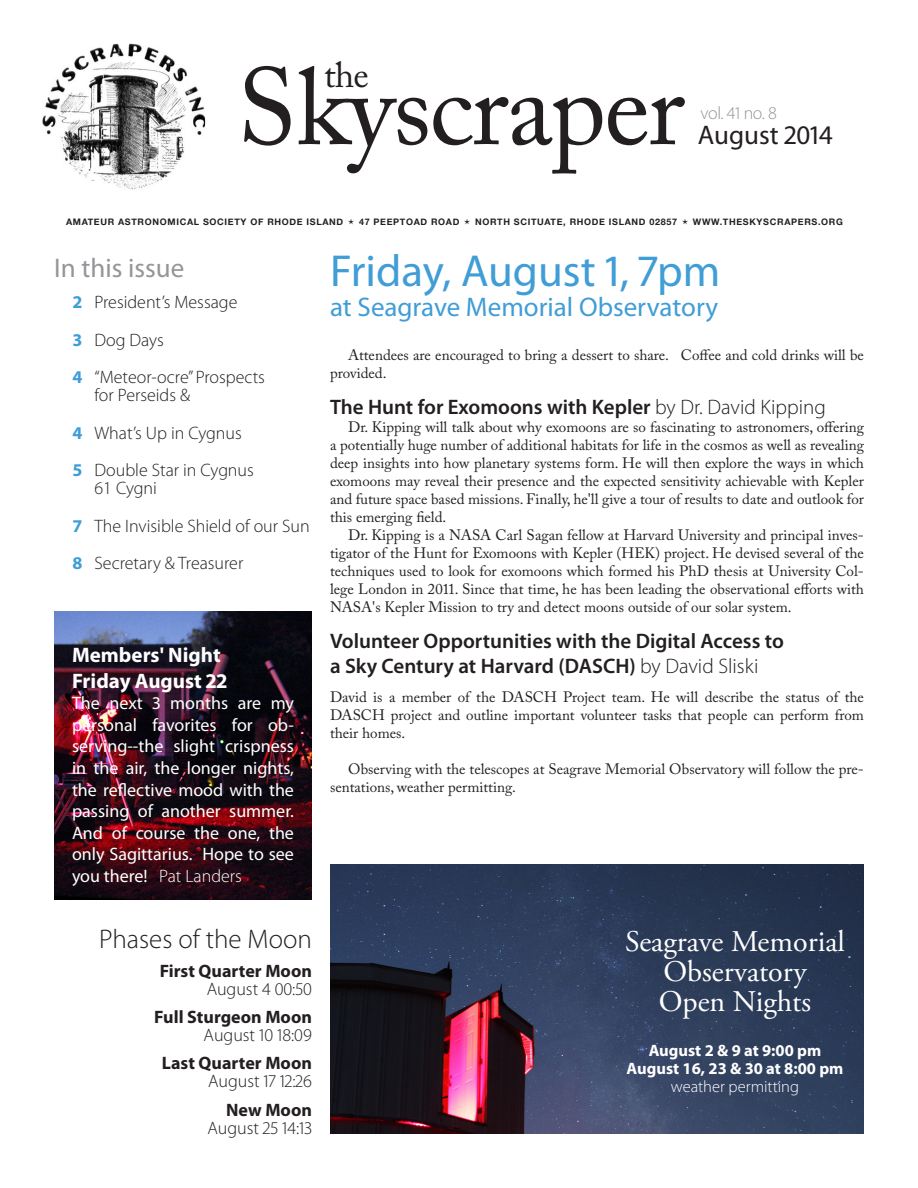
<style>
.page{position:relative;width:918px;height:1188px;background:#fff}
.page>*{position:absolute;margin:0;border:0;box-sizing:border-box;transform-origin:0 0}
.t1{font:108px "Adobe Caslon Pro";letter-spacing:-.02em;color:#231f20}
.t2{font:45px "Myriad Pro";color:#409dd6}
.t3{font:36px "Adobe Caslon Pro";color:#231f20}
.t4{font:30px/30px "Adobe Garamond Pro";color:#fff;text-align:center}
.t5{font:27px "Myriad Pro";color:#409dd6}
.t6{font:300 27px "Myriad Pro";color:#231f20}
.t7{font:27px "Myriad Pro";color:#939598}
.t8{font:27px "Myriad Pro";color:#231f20}
.t9{font:600 21px/25.2px "Myriad Pro";color:#231f20}
.t10{font:700 21px/25.2px "Myriad Pro";color:#fff}
.t11{font:18px/21.6px "Myriad Pro";color:#fff;text-align:justify}
.t12{font:300 18px/37.5px "Myriad Pro";color:#231f20}
.t13{font:700 18px "Myriad Pro";color:#231f20}
.t14{font:300 18px "Myriad Pro";letter-spacing:-.02em;color:#939598}
.t15{font:700 16.5px/18px "Myriad Pro";color:#fff;text-align:center}
.t16{font:300 16.5px "Myriad Pro";color:#fff}
.t17{font:15px/18px "Adobe Caslon Pro";color:#231f20;text-align:justify}
.t18{font:700 9px "Helvetica Neue";letter-spacing:.075em;color:#231f20}
.s1{font-weight:700;color:#409dd6}
.s2{font-weight:300}
</style>
<div class="page">
<img style="left:54px;top:612px;width:258px;height:288px">
<img style="left:42px;top:44px;width:163px;height:146px">
<img style="left:330px;top:864px;width:534px;height:270px">
<h3 class="t3" style="left:324px;top:54px;width:46px">the</h3>
<h1 class="t1" style="left:237px;top:44px;width:449px">Skyscraper</h1>
<p class="t14" style="left:700px;top:102px;width:78px">vol. 41 no. 8</p>
<h3 class="t8" style="left:698px;top:118px;width:136px">August 2014</h3>
<p class="t18" style="left:66px;top:216px;width:279px">AMATEUR ASTRONOMICAL SOCIETY OF RHODE ISLAND</p>
<p class="t18" style="left:359px;top:216px;width:102px">47 PEEPTOAD ROAD</p>
<p class="t18" style="left:475px;top:216px;width:203px">NORTH SCITUATE, RHODE ISLAND 02857</p>
<p class="t18" style="left:693px;top:216px;width:152px">WWW.THESKYSCRAPERS.ORG</p>
<h3 class="t7" style="left:54px;top:251px;width:132px">In this issue</h3>
<p class="t12" style="left:73px;top:283px;width:194px"><span class="s1">2</span> President’s Message<br><span class="s1">3</span> Dog Days<br><span class="s1">4</span> “Meteor-ocre” Prospects</p>
<p class="t12" style="left:73px;top:376px;width:183px;text-indent:22px">for Perseids &amp;<br><span class="s1">4</span> What’s Up in Cygnus<br><span class="s1">5</span> Double Star in Cygnus</p>
<p class="t12" style="left:73px;top:469px;width:239px;text-indent:22px">61 Cygni<br><span class="s1">7</span> The Invisible Shield of our Sun<br><span class="s1">8</span> Secretary &amp; Treasurer</p>
<h2 class="t2" style="left:330px;top:243px;width:392px">Friday, August 1, 7pm</h2>
<h3 class="t5" style="left:330px;top:290px;width:390px">at Seagrave Memorial Observatory</h3>
<p class="t17" style="left:330px;top:346px;width:536px;text-indent:18px">Attendees are encouraged to bring a dessert to share. Coffee and cold drinks will be provided.</p>
<h3 class="t9" style="left:330px;top:394px;width:497px">The Hunt for Exomoons with Kepler <span class="s2">by Dr. David Kipping</span></h3>
<p class="t17" style="left:330px;top:418px;width:536px;text-indent:18px">Dr. Kipping will talk about why exomoons are so fascinating to astronomers, offering a potentially huge number of additional habitats for life in the cosmos as well as revealing deep insights into how planetary systems form. He will then explore the ways in which exomoons may reveal their presence and the expected sensitivity achievable with Kepler and future space based missions. Finally, he'll give a tour of results to date and outlook for this emerging field.</p>
<p class="t17" style="left:330px;top:526px;width:535px;text-indent:18px">Dr. Kipping is a NASA Carl Sagan fellow at Harvard University and principal inves&shy;tigator of the Hunt for Exomoons with Kepler (HEK) project. He devised several of the techniques used to look for exomoons which formed his PhD thesis at University Col&shy;lege London in 2011. Since that time, he has been leading the observational efforts with NASA's Kepler Mission to try and detect moons outside of our solar system.</p>
<h3 class="t9" style="left:330px;top:628px;width:455px">Volunteer Opportunities with the Digital Access to a Sky Century at Harvard (DASCH) <span class="s2">by David Sliski</span></h3>
<p class="t17" style="left:330px;top:688px;width:536px">David is a member of the DASCH Project team. He will describe the status of the DASCH project and outline important volunteer tasks that people can perform from their homes.</p>
<p class="t17" style="left:330px;top:760px;width:536px;text-indent:18px">Observing with the telescopes at Seagrave Memorial Observatory will follow the pre&shy;sentations, weather permitting.</p>
<h3 class="t10" style="left:72px;top:642px;width:157px">Members' Night<br>Friday August 22</h3>
<p class="t11" style="left:72px;top:692px;width:224px">The next 3 months are my personal favorites for ob&shy;serving--the slight crispness in the air, the longer nights, the reflective mood with the passing of another summer.<br>And of course the one, the only Sagittarius. Hope to see you there! <span class="s2">Pat Landers</span></p>
<h3 class="t6" style="left:99px;top:923px;width:214px">Phases of the Moon</h3>
<p class="t13" style="left:160px;top:959px;width:154px">First Quarter Moon</p>
<p class="t12" style="left:207px;top:970px;width:107px">August 4 00:50</p>
<p class="t13" style="left:154px;top:1005px;width:159px">Full Sturgeon Moon</p>
<p class="t12" style="left:204px;top:1016px;width:110px">August 10 18:09</p>
<p class="t13" style="left:162px;top:1052px;width:152px">Last Quarter Moon</p>
<p class="t12" style="left:208px;top:1063px;width:105px">August 17 12:26</p>
<p class="t13" style="left:226px;top:1098px;width:87px">New Moon</p>
<p class="t12" style="left:207px;top:1109px;width:106px">August 25 14:13</p>
<h3 class="t4" style="left:625px;top:927px;width:221px">Seagrave Memorial<br>Observatory<br>Open Nights</h3>
<p class="t15" style="left:627px;top:1041px;width:218px">August 2 &amp; 9 at 9:00 pm<br>August 16, 23 &amp; 30 at 8:00 pm</p>
<p class="t16" style="left:671px;top:1076px;width:130px">weather permitting</p>
</div>
